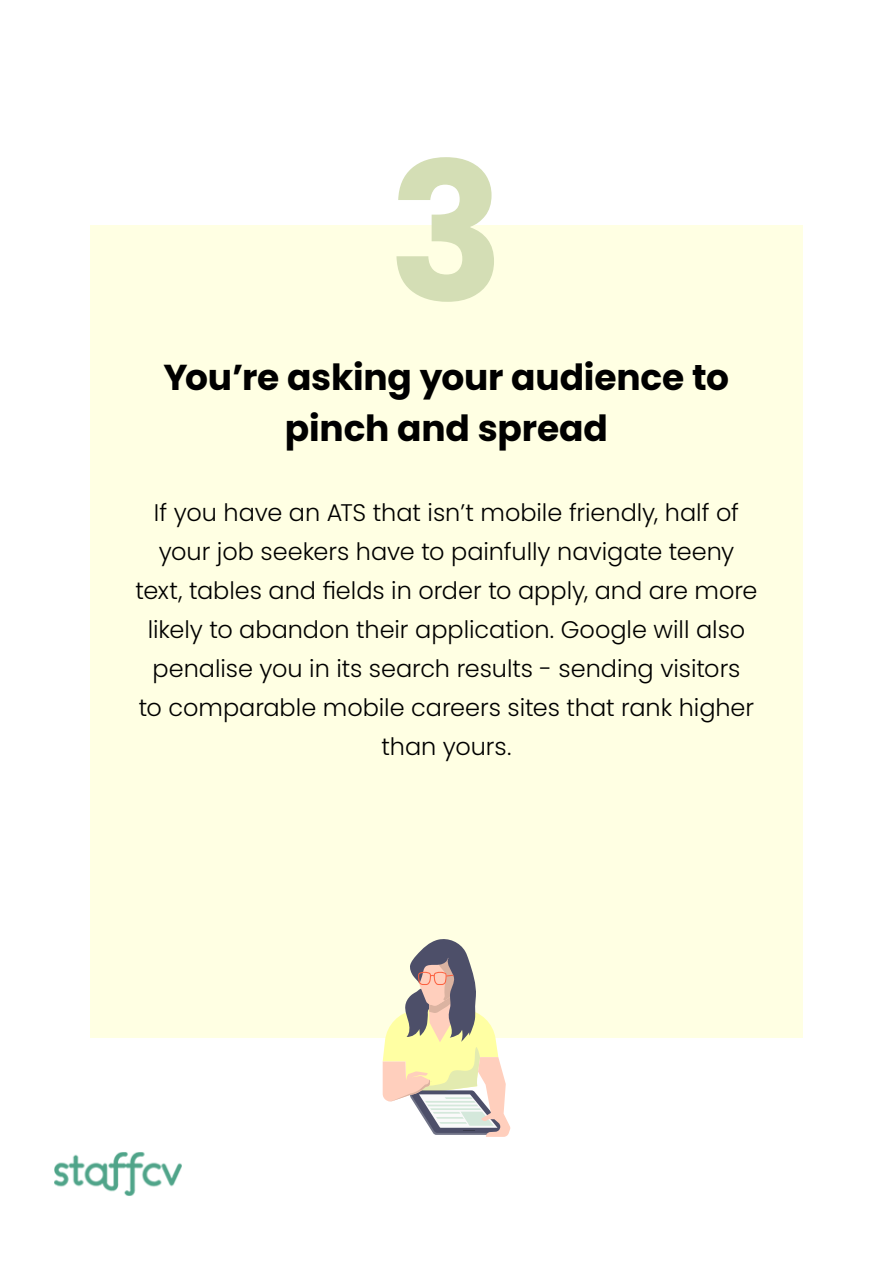
<style>
.page{position:relative;width:893px;height:1263px;background:#fff}
.page>*{position:absolute;margin:0;border:0;box-sizing:border-box;transform-origin:0 0}
.t1{font:700 192px "Poppins";color:#d4deb5}
.t2{font:700 36px/51px "Poppins";letter-spacing:-.005em;color:#000;text-align:center}
.t3{font:300 24px/39px "Poppins";color:#000;text-align:center}
</style>
<div class="page">
<div style="left:90px;top:225px;width:713px;height:813px;background:#ffffe3"></div>
<img style="left:54px;top:1152px;width:128px;height:44px">
<svg style="left:383px;top:939px;width:127px;height:198px"></svg>
<h1 class="t1" style="left:388px;top:122px;width:118px">3</h1>
<h2 class="t2" style="left:164px;top:352px;width:567px">You’re asking your audience to pinch and spread</h2>
<p class="t3" style="left:135px;top:493px;width:623px">If you have an ATS that isn’t mobile friendly, half of your job seekers have to painfully navigate teeny text, tables and fields in order to apply, and are more likely to abandon their application. Google will also penalise you in its search results - sending visitors<br>to comparable mobile careers sites that rank higher than yours.</p>
</div>
